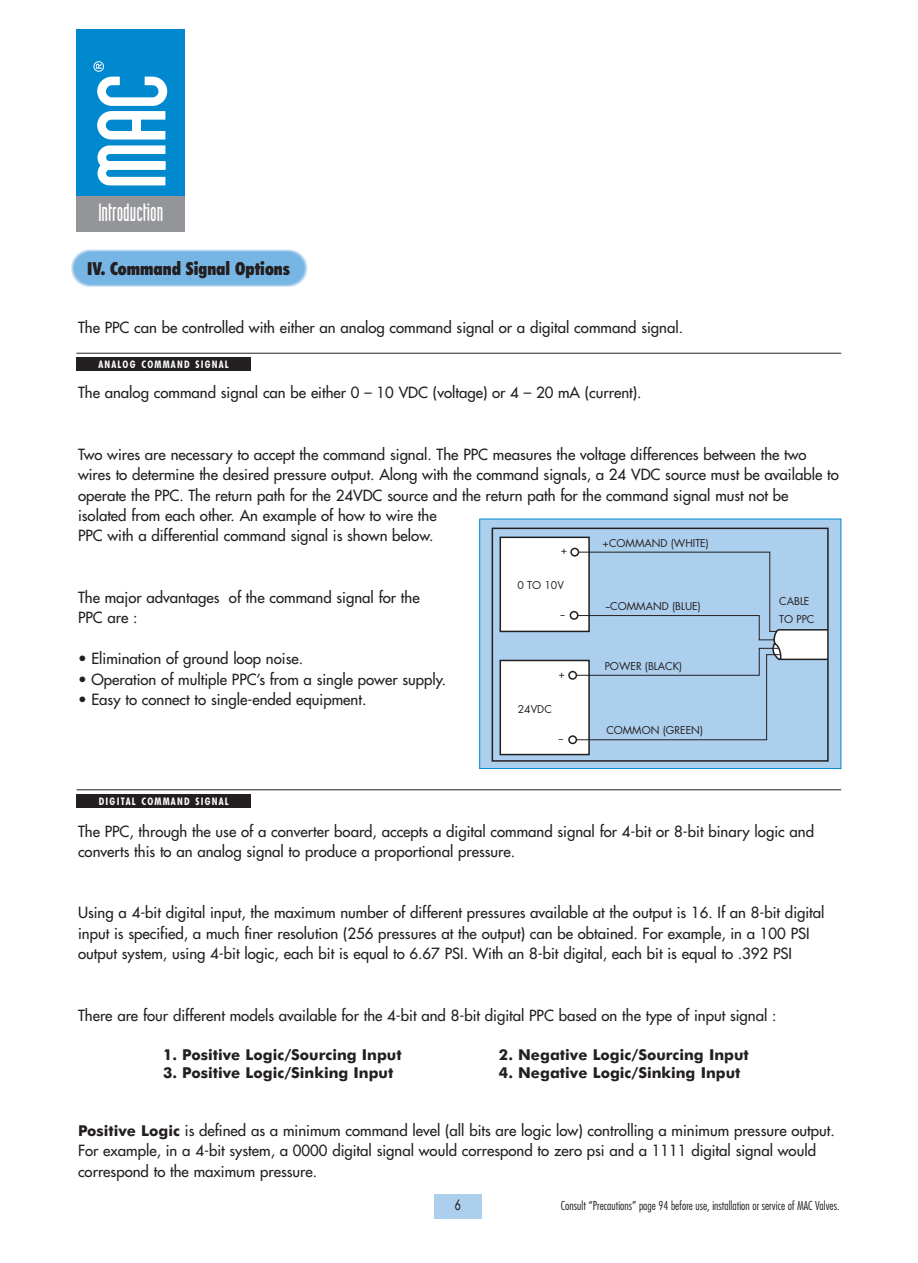
<style>
.page{position:relative;width:918px;height:1263px;background:#fff}
.page>*{position:absolute;margin:0;border:0;box-sizing:border-box;transform-origin:0 0}
.t1{font:24.45px "Industria Solid";color:#fff;scale:.9 1}
.t2{font:900 condensed 18px "Futura BT";color:#231f20}
.t3{font:15px/20.4px "Futura";color:#231f20}
.t4{font:700 15px "Futura BT";color:#231f20}
.t5{font:14.1px "Futura";color:#231f20;scale:.75 1}
.t6{font:300 condensed 12px "Futura";letter-spacing:.005em;color:#231f20}
.t7{font:10.5px/17.9px "Futura";color:#231f20}
.t8{font:700 condensed 10.5px "Futura BT";letter-spacing:.115em;color:#fff}
.t9{font:10.5px "Futura";color:#231f20;scale:2 1}
.s1{font-family:"Futura BT";font-weight:700}
</style>
<div class="page">
<div style="left:434px;top:1194px;width:48px;height:24px;background:#adcfee"></div>
<div style="left:77px;top:30px;width:108px;height:167px;background:#0089cf"></div>
<svg style="left:93px;top:61px;width:74px;height:124px"></svg>
<div style="left:132px;top:120px;width:9px;height:11px;background:#fff"></div>
<div style="left:77px;top:196px;width:108px;height:35px;background:#939598"></div>
<div style="left:71px;top:250px;width:236px;height:37px;background:#d4e3f5;border:1px solid #f3f8fc;border-radius:18px"></div>
<svg style="left:72px;top:250px;width:235px;height:36px;background:#7fbae5"></svg>
<div style="left:77px;top:357px;width:174px;height:14px;background:#231f20"></div>
<hr style="left:77px;top:353px;width:764px;height:1px;background:#231f20">
<div style="left:77px;top:794px;width:174px;height:14px;background:#231f20"></div>
<hr style="left:77px;top:789px;width:764px;height:1px;background:#231f20">
<div style="left:479px;top:519px;width:362px;height:250px;background:#adcfee;border:1px solid #0089cf"></div>
<div style="left:492px;top:528px;width:337px;height:234px;border:2px solid #231f20"></div>
<div style="left:500px;top:537px;width:89px;height:94px;background:#fff"></div>
<div style="left:500px;top:537px;width:90px;height:95px;border:2px solid #231f20"></div>
<svg style="left:499px;top:547px;width:330px;height:209px"></svg>
<h1 class="t1" style="left:98px;top:203px;width:74px">Introduction</h1>
<p class="t2" style="left:87px;top:260px;width:204px">IV. Command Signal Options</p>
<p class="t3" style="left:78px;top:318px;width:607px">The PPC can be controlled with either an analog command signal or a digital command signal.</p>
<p class="t8" style="left:98px;top:359px;width:132px">ANALOG COMMAND SIGNAL</p>
<p class="t3" style="left:78px;top:384px;width:565px">The analog command signal can be either 0 – 10 VDC (voltage) or 4 – 20 mA (current).</p>
<p class="t3" style="left:78px;top:445px;width:762px">Two wires are necessary to accept the command signal. The PPC measures the voltage differences between the two wires to determine the desired pressure output. Along with the command signals, a 24 VDC source must be available to operate the PPC. The return path for the 24VDC source and the return path for the command signal must not be isolated from each other. An example of how to wire the<br>PPC with a differential command signal is shown below.</p>
<p class="t7" style="left:603px;top:535px;width:108px">+COMMAND (WHITE)</p>
<p class="t7" style="left:561px;top:542px;width:8px">+</p>
<p class="t3" style="left:78px;top:588px;width:343px">The major advantages of the command signal for the<br>PPC are :</p>
<p class="t3" style="left:78px;top:649px;width:227px">• Elimination of ground loop noise.</p>
<p class="t3" style="left:78px;top:670px;width:370px">• Operation of multiple PPC’s from a single power supply.</p>
<p class="t3" style="left:78px;top:690px;width:290px">• Easy to connect to single-ended equipment.</p>
<p class="t7" style="left:518px;top:577px;width:48px">0 TO 10V</p>
<p class="t9" style="left:560px;top:610px;width:4px">-</p>
<p class="t7" style="left:558px;top:666px;width:8px">+</p>
<p class="t7" style="left:518px;top:701px;width:36px">24VDC</p>
<p class="t9" style="left:559px;top:733px;width:4px">-</p>
<p class="t9" style="left:606px;top:601px;width:49px">-COMMAND (BLUE)</p>
<p class="t7" style="left:605px;top:658px;width:79px">POWER (BLACK)</p>
<p class="t7" style="left:606px;top:722px;width:98px">COMMON (GREEN)</p>
<p class="t7" style="left:779px;top:593px;width:37px">CABLE<br>TO PPC</p>
<p class="t8" style="left:99px;top:796px;width:131px">DIGITAL COMMAND SIGNAL</p>
<p class="t3" style="left:78px;top:822px;width:738px">The PPC, through the use of a converter board, accepts a digital command signal for 4-bit or 8-bit binary logic and converts this to an analog signal to produce a proportional pressure.</p>
<p class="t3" style="left:78px;top:903px;width:748px">Using a 4-bit digital input, the maximum number of different pressures available at the output is 16. If an 8-bit digital input is specified, a much finer resolution (256 pressures at the output) can be obtained. For example, in a 100 PSI output system, using 4-bit logic, each bit is equal to 6.67 PSI. With an 8-bit digital, each bit is equal to .392 PSI</p>
<p class="t3" style="left:78px;top:1006px;width:700px">There are four different models available for the 4-bit and 8-bit digital PPC based on the type of input signal :</p>
<p class="t4" style="left:163px;top:1047px;width:240px">1. Positive Logic/Sourcing Input</p>
<p class="t4" style="left:499px;top:1047px;width:251px">2. Negative Logic/Sourcing Input</p>
<p class="t4" style="left:163px;top:1065px;width:232px">3. Positive Logic/Sinking Input</p>
<p class="t4" style="left:499px;top:1065px;width:243px">4. Negative Logic/Sinking Input</p>
<p class="t3" style="left:78px;top:1121px;width:758px"><span class="s1">Positive Logic</span> is defined as a minimum command level (all bits are logic low) controlling a minimum pressure output.<br>For example, in a 4-bit system, a 0000 digital signal would correspond to zero psi and a 1111 digital signal would correspond to the maximum pressure.</p>
<p class="t5" style="left:455px;top:1197px;width:10px">6</p>
<p class="t6" style="left:561px;top:1200px;width:280px">Consult “Precautions” page 94 before use, installation or service of MAC Valves.</p>
</div>
